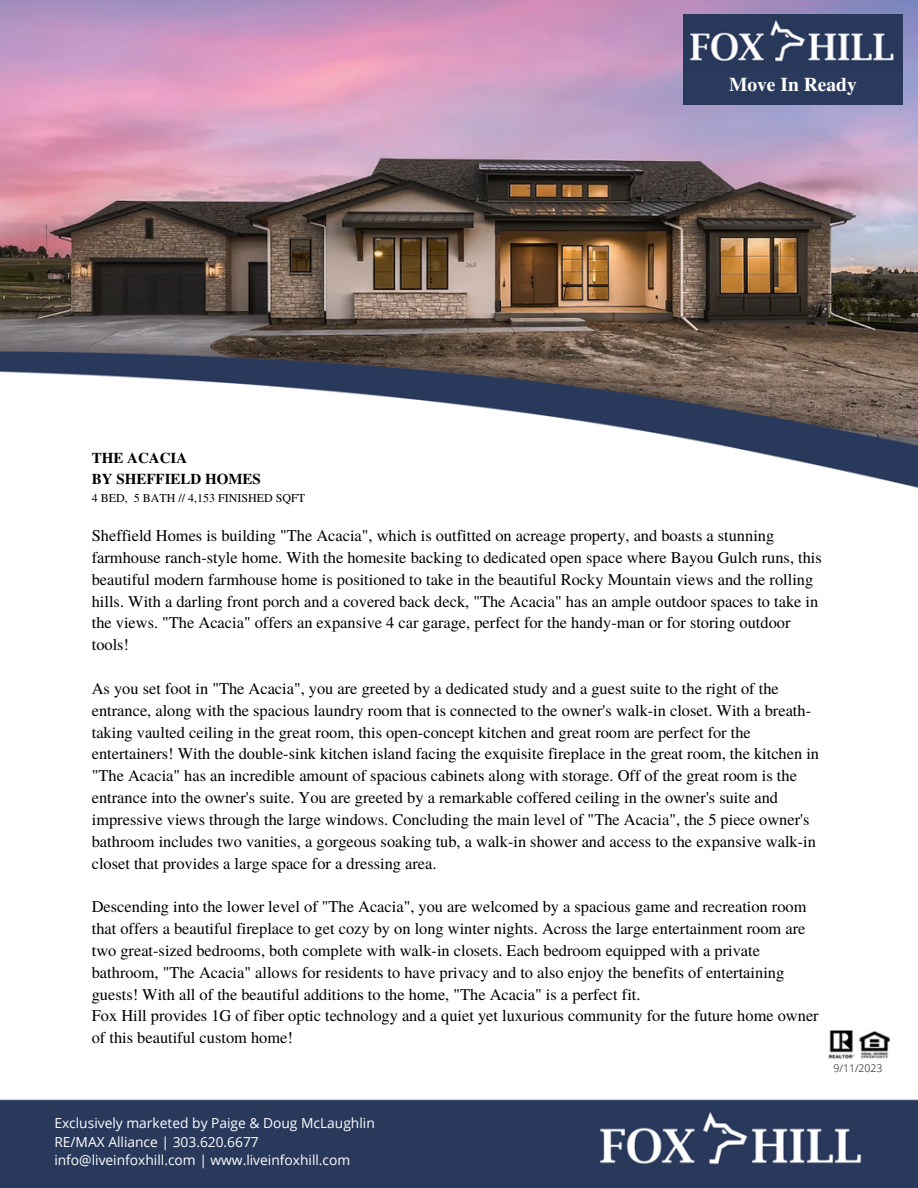
<style>
.page{position:relative;width:918px;height:1188px;background:#fff}
.page>*{position:absolute;margin:0;border:0;box-sizing:border-box;transform-origin:0 0}
.t1{font:700 19.5px "Te X Gyre Termes";color:#fff}
.t2{font:16.35px/21.9px "Te X Gyre Termes";color:#000}
.t3{font:700 15px "Te X Gyre Termes";color:#000}
.t4{font:13.8px "Open Sans";color:#fff}
.t5{font:12px "Te X Gyre Termes";color:#000}
.t6{font:300 10.5px "Open Sans";color:#000}
</style>
<div class="page">
<img style="left:0;top:1099px;width:918px;height:89px">
<img style="left:828px;top:1030px;width:62px;height:29px">
<img style="left:0;top:0;width:918px;height:285px">
<img style="left:0;top:285px;width:918px;height:203px">
<div style="left:683px;top:73px;width:219px;height:32px;background:#2a3a5c"></div>
<img style="left:683px;top:14px;width:219px;height:59px">
<p class="t3" style="left:92px;top:446px;width:97px">THE ACACIA</p>
<p class="t3" style="left:92px;top:467px;width:171px">BY SHEFFIELD HOMES</p>
<p class="t5" style="left:92px;top:489px;width:215px">4 BED, 5 BATH // 4,153 FINISHED SQFT</p>
<p class="t1" style="left:729px;top:70px;width:129px">Move In Ready</p>
<p class="t2" style="left:92px;top:524px;width:732px">Sheffield Homes is building "The Acacia", which is outfitted on acreage property, and boasts a stunning farmhouse ranch-style home. With the homesite backing to dedicated open space where Bayou Gulch runs, this beautiful modern farmhouse home is positioned to take in the beautiful Rocky Mountain views and the rolling hills. With a darling front porch and a covered back deck, "The Acacia" has an ample outdoor spaces to take in the views. "The Acacia" offers an expansive 4 car garage, perfect for the handy-man or for storing outdoor tools!</p>
<p class="t2" style="left:92px;top:677px;width:729px">As you set foot in "The Acacia", you are greeted by a dedicated study and a guest suite to the right of the entrance, along with the spacious laundry room that is connected to the owner's walk-in closet. With a breath&shy;taking vaulted ceiling in the great room, this open-concept kitchen and great room are perfect for the entertainers! With the double-sink kitchen island facing the exquisite fireplace in the great room, the kitchen in "The Acacia" has an incredible amount of spacious cabinets along with storage. Off of the great room is the entrance into the owner's suite. You are greeted by a remarkable coffered ceiling in the owner's suite and impressive views through the large windows. Concluding the main level of "The Acacia", the 5 piece owner's bathroom includes two vanities, a gorgeous soaking tub, a walk-in shower and access to the expansive walk-in closet that provides a large space for a dressing area.</p>
<p class="t2" style="left:92px;top:895px;width:716px">Descending into the lower level of "The Acacia", you are welcomed by a spacious game and recreation room that offers a beautiful fireplace to get cozy by on long winter nights. Across the large entertainment room are two great-sized bedrooms, both complete with walk-in closets. Each bedroom equipped with a private bathroom, "The Acacia" allows for residents to have privacy and to also enjoy the benefits of entertaining guests! With all of the beautiful additions to the home, "The Acacia" is a perfect fit.</p>
<p class="t2" style="left:92px;top:1004px;width:728px">Fox Hill provides 1G of fiber optic technology and a quiet yet luxurious community for the future home owner of this beautiful custom home!</p>
<p class="t6" style="left:834px;top:1061px;width:51px">9/11/2023</p>
<p class="t4" style="left:54px;top:1114px;width:322px">Exclusively marketed by Paige &amp; Doug McLaughlin</p>
<p class="t4" style="left:54px;top:1132px;width:206px">RE/MAX Alliance | 303.620.6677</p>
<p class="t4" style="left:54px;top:1150px;width:298px">info@liveinfoxhill.com | www.liveinfoxhill.com</p>
</div>
